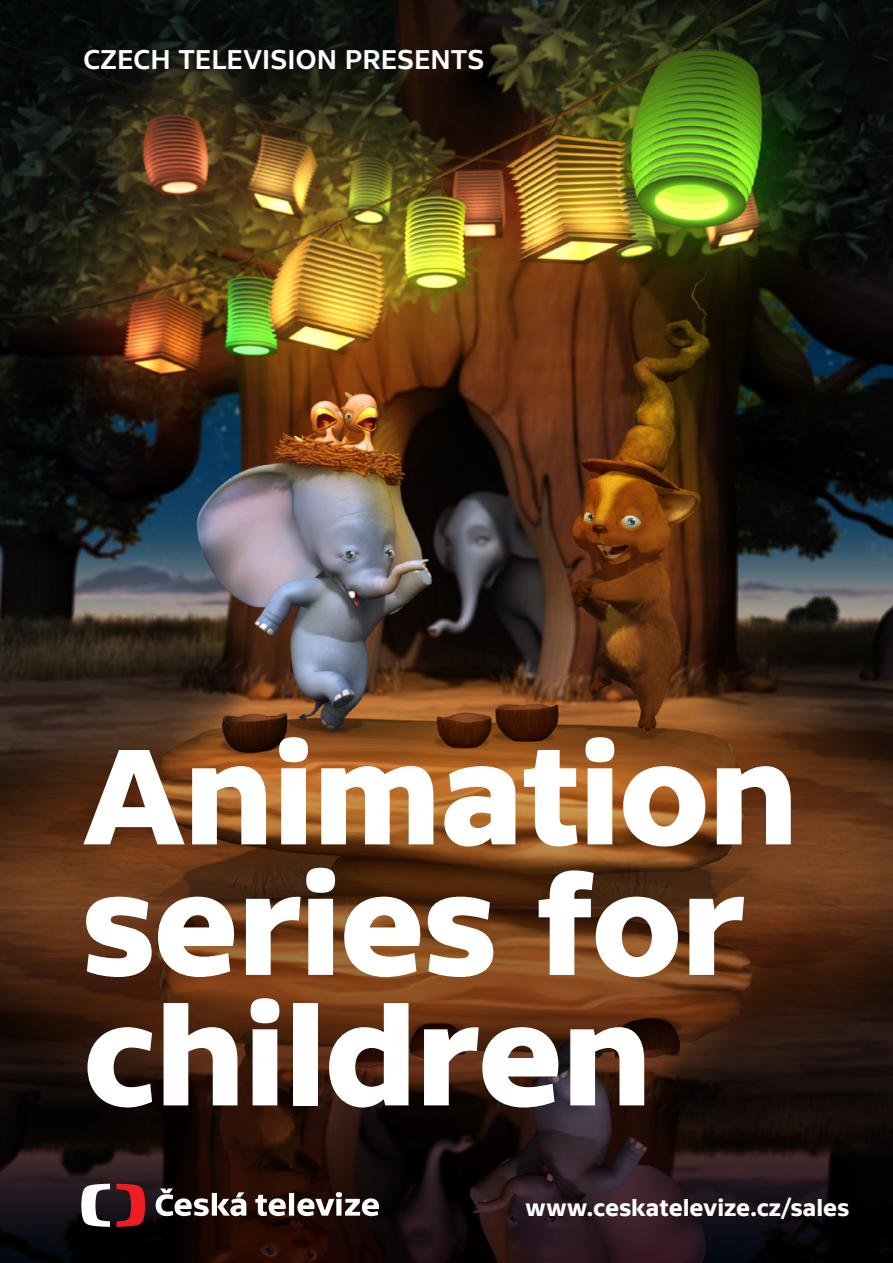
<style>
.page{position:relative;width:893px;height:1263px;background:#fff}
.page>*{position:absolute;margin:0;border:0;box-sizing:border-box;transform-origin:0 0}
.Titulka_2{font:142.5px "TV Sans Print Hea";letter-spacing:-.015em;color:#fff;scale:.96 1}
.Titul{font:28.5px "TV Sans Print Med";letter-spacing:.02em;color:#fff;scale:.96 1}
.podtitul{font:700 23.7px "TV Sans Print";color:#fff;scale:.96 1}
</style>
<div class="page">
<img style="left:0;top:0;width:893px;height:631px">
<svg style="left:0;top:631px;width:893px;height:632px;background:#4b2a16"></svg>
<svg style="left:81px;top:1184px;width:29px;height:43px"></svg>
<svg style="left:116px;top:1184px;width:29px;height:43px"></svg>
<svg style="left:156px;top:1188px;width:224px;height:29px"></svg>
<p class="Titul" style="left:83px;top:43px;width:419px">CZECH TELEVISION PRESENTS</p>
<p class="Titulka_2" style="left:83px;top:711px;width:748px">Animation</p>
<p class="Titulka_2" style="left:83px;top:841px;width:692px">series for</p>
<p class="Titulka_2" style="left:83px;top:972px;width:596px">children</p>
<p class="podtitul" style="left:526px;top:1194px;width:339px">www.ceskatelevize.cz/sales</p>
</div>
